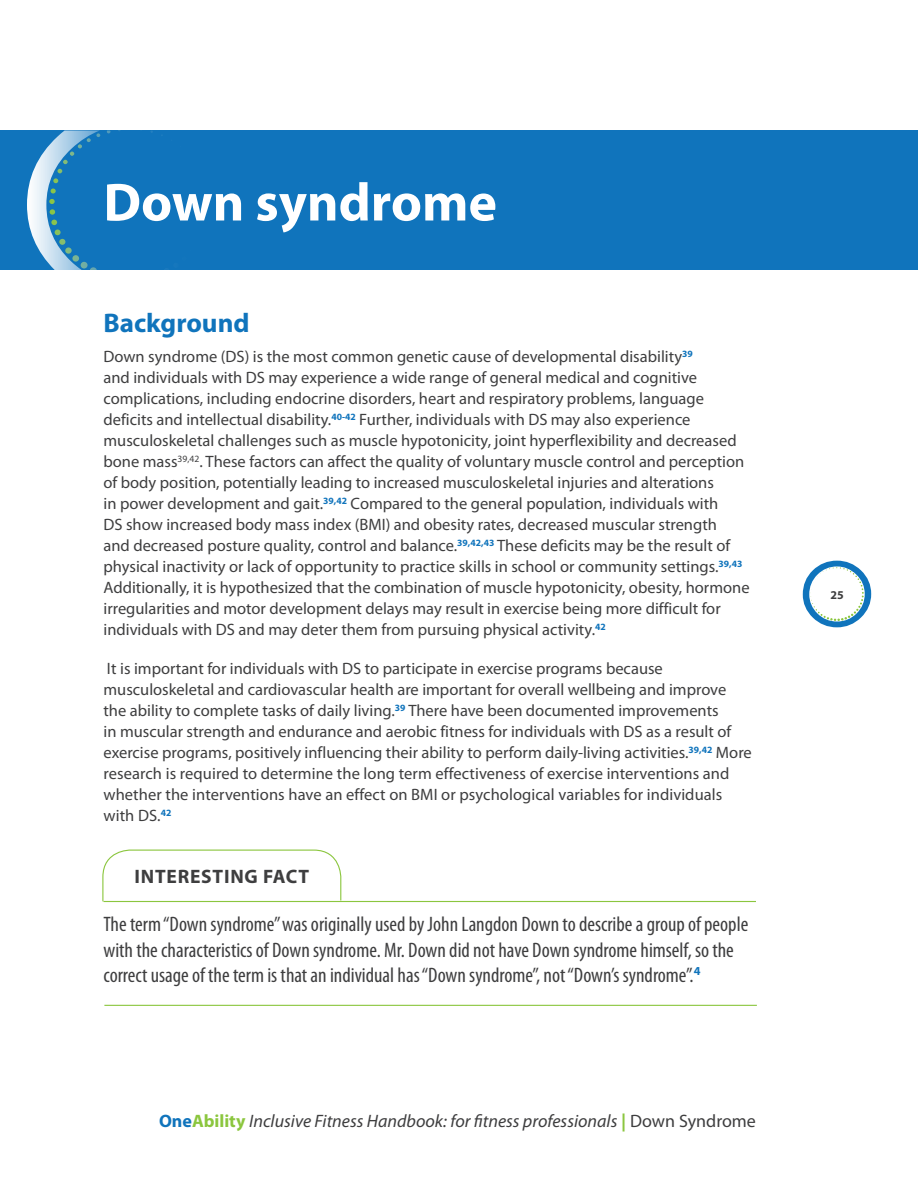
<style>
.page{position:relative;width:918px;height:1188px;background:#fff}
.page>*{position:absolute;margin:0;border:0;box-sizing:border-box;transform-origin:0 0}
.Section_Heading{font:700 54px "Myriad Pro";color:#fff}
.Main_Heading{font:700 27px "Myriad Pro";color:#1074bc}
.Section_Intro{font:condensed 21px/25.5px "Myriad Pro";color:#3e3e3f}
.Category_Subheading{font:700 19.5px "Myriad Pro";letter-spacing:.04em;color:#3e3e3f}
.t1{font:italic 18px "Myriad Pro";color:#3e3e3f}
.Body_Copy{font:16.5px/21px "Myriad Pro";color:#3e3e3f}
.t2{font:700 12px "Myriad Pro";color:#3e3e3f}
.s1{font-weight:700;font-style:normal;color:#1074bc}
.s2{font-weight:700;font-style:normal;color:#8bc63e}
.s3{font-style:normal}
</style>
<div class="page">
<svg style="left:803px;top:561px;width:68px;height:66px"></svg>
<div style="left:0;top:130px;width:918px;height:140px;background:#1074bc"></div>
<svg style="left:27px;top:130px;width:135px;height:140px"></svg>
<hr style="left:104px;top:1005px;width:653px;height:1px;background:#8bc63e">
<svg style="left:102px;top:849px;width:240px;height:54px"></svg>
<hr style="left:104px;top:901px;width:652px;height:1px;background:#8bc63e">
<p class="Section_Heading" style="left:104px;top:167px;width:395px">Down syndrome</p>
<p class="Main_Heading" style="left:104px;top:306px;width:148px">Background</p>
<p class="Body_Copy" style="left:104px;top:346px;width:648px">Down syndrome (DS) is the most common genetic cause of developmental disability<sup>39<br></sup>and individuals with DS may experience a wide range of general medical and cognitive complications, including endocrine disorders, heart and respiratory problems, language deficits and intellectual disability.<sup>40-42</sup> Further, individuals with DS may also experience musculoskeletal challenges such as muscle hypotonicity, joint hyperflexibility and decreased bone mass<sup>39,42</sup>. These factors can affect the quality of voluntary muscle control and perception of body position, potentially leading to increased musculoskeletal injuries and alterations<br>in power development and gait.<sup>39,42</sup> Compared to the general population, individuals with<br>DS show increased body mass index (BMI) and obesity rates, decreased muscular strength<br>and decreased posture quality, control and balance.<sup>39,42,43</sup> These deficits may be the result of physical inactivity or lack of opportunity to practice skills in school or community settings.<sup>39,43<br></sup>Additionally, it is hypothesized that the combination of muscle hypotonicity, obesity, hormone irregularities and motor development delays may result in exercise being more difficult for individuals with DS and may deter them from pursuing physical activity.<sup>42</sup></p>
<p class="Body_Copy" style="left:104px;top:658px;width:650px">It is important for individuals with DS to participate in exercise programs because musculoskeletal and cardiovascular health are important for overall wellbeing and improve the ability to complete tasks of daily living.<sup>39</sup> There have been documented improvements<br>in muscular strength and endurance and aerobic fitness for individuals with DS as a result of exercise programs, positively influencing their ability to perform daily-living activities.<sup>39,42</sup> More research is required to determine the long term effectiveness of exercise interventions and whether the interventions have an effect on BMI or psychological variables for individuals with DS.<sup>42</sup></p>
<p class="Category_Subheading" style="left:135px;top:864px;width:176px">INTERESTING FACT</p>
<p class="Section_Intro" style="left:104px;top:911px;width:646px">The term “Down syndrome” was originally used by John Langdon Down to describe a group of people with the characteristics of Down syndrome. Mr. Down did not have Down syndrome himself, so the correct usage of the term is that an individual has “Down syndrome”, not “Down’s syndrome”.<sup>4</sup></p>
<p class="t1" style="left:159px;top:1110px;width:598px"><span class="s1">One</span><span class="s2">Ability</span> Inclusive Fitness Handbook: for fitness professionals <span class="s2">|</span> <span class="s3">Down Syndrome</span></p>
<p class="t2" style="left:830px;top:587px;width:15px">25</p>
</div>
